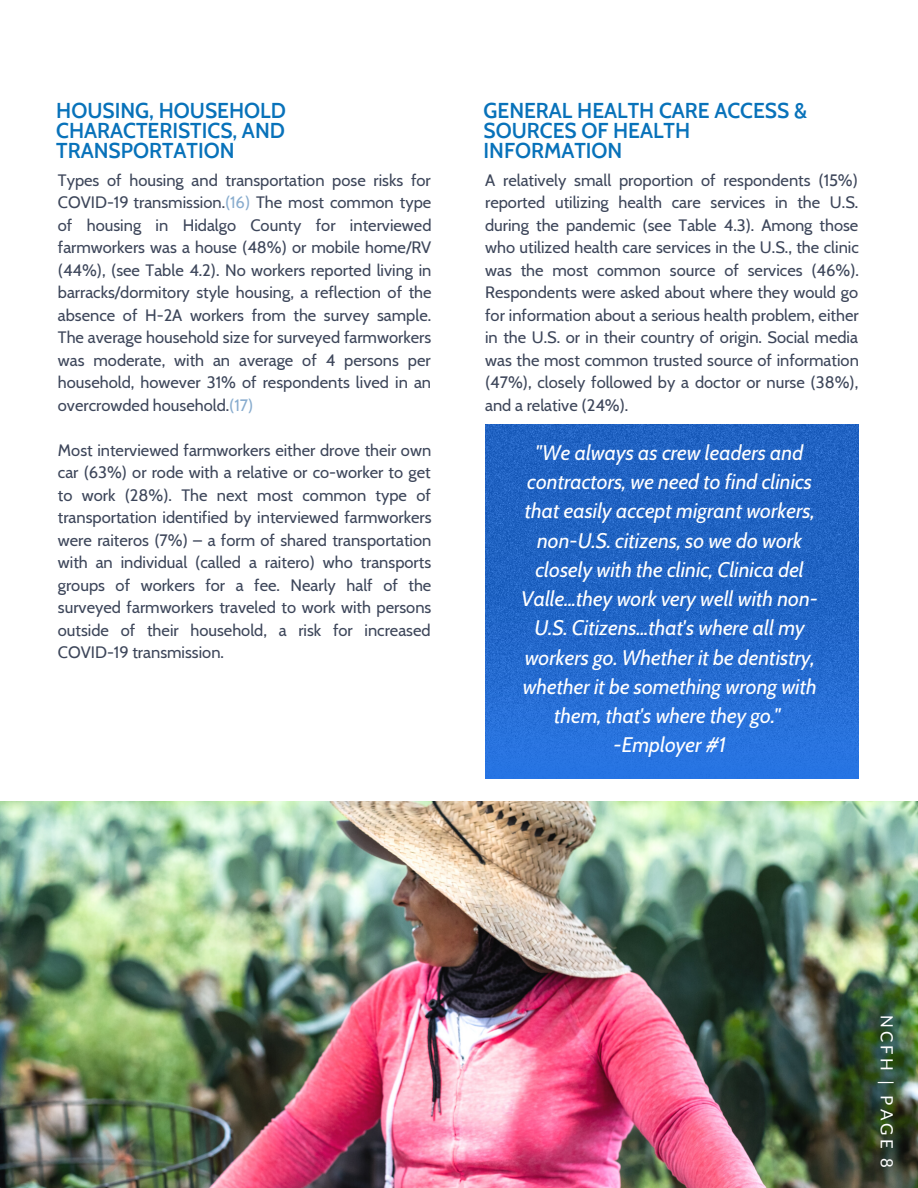
<style>
.page{position:relative;width:918px;height:1188px;background:#fff}
.page>*{position:absolute;margin:0;border:0;box-sizing:border-box;transform-origin:0 0}
.t1{font:italic 21px/29.2px "Cabin";color:#fff;text-align:center}
.t2{font:600 21px/20.2px "Cabin";color:#0872ba;text-align:justify}
.t3{font:16.8px "Lato";letter-spacing:.19em;color:#fff}
.t4{font:16.5px/22.5px "Cabin";color:#3d465a;text-align:justify}
.s1{color:#88acce}
</style>
<div class="page">
<img style="left:0;top:801px;width:918px;height:387px">
<img style="left:485px;top:425px;width:374px;height:354px">
<p class="t2" style="left:56px;top:100px;width:231px">HOUSING, HOUSEHOLD CHARACTERISTICS, AND TRANSPORTATION</p>
<p class="t4" style="left:58px;top:169px;width:375px">Types of housing and transportation pose risks for COVID-19 transmission.<span class="s1">(16)</span> The most common type of housing in Hidalgo County for interviewed farmworkers was a house (48%) or mobile home/RV (44%), (see Table 4.2). No workers reported living in barracks/dormitory style housing, a reflection of the absence of H-2A workers from the survey sample.<br>The average household size for surveyed farmworkers was moderate, with an average of 4 persons per household, however 31% of respondents lived in an overcrowded household.<span class="s1">(17)</span></p>
<p class="t4" style="left:58px;top:439px;width:375px">Most interviewed farmworkers either drove their own car (63%) or rode with a relative or co-worker to get to work (28%). The next most common type of transportation identified by interviewed farmworkers were raiteros (7%) – a form of shared transportation with an individual (called a raitero) who transports groups of workers for a fee. Nearly half of the surveyed farmworkers traveled to work with persons outside of their household, a risk for increased COVID-19 transmission.</p>
<p class="t2" style="left:484px;top:100px;width:325px;text-align:left">GENERAL HEALTH CARE ACCESS &amp;<br>SOURCES OF HEALTH<br>INFORMATION</p>
<p class="t4" style="left:485px;top:169px;width:375px">A relatively small proportion of respondents (15%) reported utilizing health care services in the U.S. during the pandemic (see Table 4.3). Among those who utilized health care services in the U.S., the clinic was the most common source of services (46%).<br>Respondents were asked about where they would go for information about a serious health problem, either in the U.S. or in their country of origin. Social media was the most common trusted source of information (47%), closely followed by a doctor or nurse (38%), and a relative (24%).</p>
<p class="t1" style="left:521px;top:438px;width:298px">"We always as crew leaders and contractors, we need to find clinics that easily accept migrant workers, non-U.S. citizens, so we do work closely with the clinic, Clinica del Valle...they work very well with non-U.S. Citizens...that's where all my workers go. Whether it be dentistry, whether it be something wrong with them, that's where they go."</p>
<p class="t1" style="left:613px;top:730px;width:114px">-Employer #1</p>
<p class="t3" style="left:897px;top:1015px;width:155px;rotate:90deg">NCFH | PAGE 8</p>
</div>
